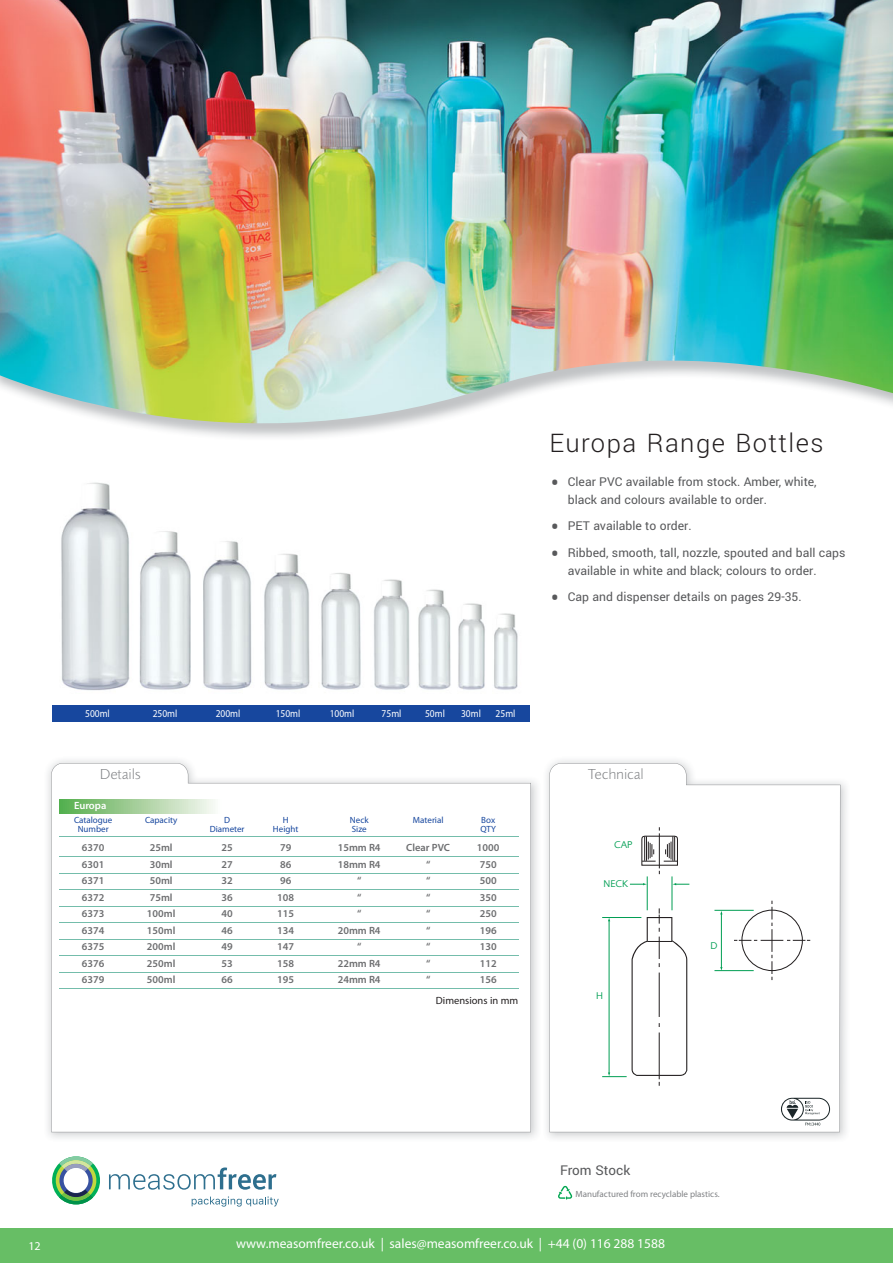
<style>
.page{position:relative;width:893px;height:1263px;background:#fff}
.page>*{position:absolute;margin:0;border:0;box-sizing:border-box;transform-origin:0 0}
.t1{font:300 28.5px "Yantramanav";letter-spacing:.05em;color:#231f20}
.t2{font:300 15px "Foundry Sans";color:#808285}
.t3{font:15px "Yantramanav";color:#58595b}
.t4{font:13.5px/18px "Yantramanav";color:#58595b}
.t5{font:13.5px "Myriad Pro";color:#fff}
.t6{font:12px "Myriad Pro";color:#fff}
.t7{font:600 10.5px "Myriad Pro";color:#6d6e70}
.t8{font:10.5px "Myriad Pro";color:#fff;scale:.9 1}
.t9{font:10.5px "Myriad Pro";color:#231f20}
.t10{font:600 10.5px "Myriad Pro";color:#fff}
.t11{font:10.2px "Foundry Sans";color:#009e53}
.t12{font:9px "Myriad Pro";color:#17479e}
.t13{font:9px "Myriad Pro";color:#808285}
.s1{font-size:27px}
</style>
<div class="page">
<img style="left:0;top:0;width:893px;height:425px">
<div style="left:0;top:1229px;width:893px;height:34px;background:#67be65"></div>
<svg style="left:109px;top:1167px;width:167px;height:23px"></svg>
<svg style="left:52px;top:1156px;width:48px;height:49px"></svg>
<svg style="left:192px;top:1196px;width:87px;height:10px"></svg>
<img style="left:546px;top:760px;width:301px;height:379px">
<svg style="left:549px;top:763px;width:291px;height:369px"></svg>
<svg style="left:51px;top:763px;width:480px;height:369px"></svg>
<div style="left:52px;top:705px;width:478px;height:17px;background:#17479e"></div>
<img style="left:61px;top:482px;width:457px;height:209px">
<svg style="left:59px;top:800px;width:459px;height:13px"></svg>
<hr style="left:59px;top:836px;width:459px;height:1px;background:#74bdab">
<hr style="left:59px;top:856px;width:459px;height:1px;background:#74bdab">
<hr style="left:59px;top:873px;width:459px;height:1px;background:#74bdab">
<hr style="left:59px;top:889px;width:459px;height:1px;background:#74bdab">
<hr style="left:59px;top:906px;width:459px;height:1px;background:#74bdab">
<hr style="left:59px;top:922px;width:459px;height:1px;background:#74bdab">
<hr style="left:59px;top:939px;width:459px;height:1px;background:#74bdab">
<hr style="left:59px;top:955px;width:459px;height:1px;background:#74bdab">
<hr style="left:59px;top:972px;width:459px;height:1px;background:#74bdab">
<hr style="left:59px;top:988px;width:459px;height:1px;background:#74bdab">
<svg style="left:781px;top:1098px;width:49px;height:27px"></svg>
<svg style="left:558px;top:1186px;width:14px;height:14px"></svg>
<h1 class="t1" style="left:549px;top:426px;width:276px">Europa Range Bottles</h1>
<p class="t4" style="left:568px;top:474px;width:250px;text-indent:-17px"><span class="s1">•</span> Clear PVC available from stock. Amber, white, black and colours available to order.</p>
<p class="t4" style="left:551px;top:518px;width:142px"><span class="s1">•</span> PET available to order.</p>
<p class="t4" style="left:568px;top:545px;width:279px;text-indent:-17px"><span class="s1">•</span> Ribbed, smooth, tall, nozzle, spouted and ball caps available in white and black; colours to order.</p>
<p class="t4" style="left:551px;top:589px;width:252px"><span class="s1">•</span> Cap and dispenser details on pages 29-35.</p>
<p class="t8" style="left:85px;top:710px;width:29px">500ml</p>
<p class="t8" style="left:153px;top:710px;width:29px">250ml</p>
<p class="t8" style="left:216px;top:710px;width:29px">200ml</p>
<p class="t8" style="left:276px;top:710px;width:29px">150ml</p>
<p class="t8" style="left:330px;top:710px;width:29px">100ml</p>
<p class="t8" style="left:382px;top:710px;width:24px">75ml</p>
<p class="t8" style="left:425px;top:710px;width:24px">50ml</p>
<p class="t8" style="left:461px;top:710px;width:24px">30ml</p>
<p class="t8" style="left:496px;top:710px;width:24px">25ml</p>
<p class="t2" style="left:100px;top:765px;width:43px">Details</p>
<p class="t2" style="left:588px;top:765px;width:57px">Technical</p>
<p class="t10" style="left:74px;top:800px;width:34px">Europa</p>
<p class="t12" style="left:74px;top:816px;width:40px">Catalogue</p>
<p class="t12" style="left:145px;top:816px;width:34px">Capacity</p>
<p class="t12" style="left:224px;top:816px;width:7px">D</p>
<p class="t12" style="left:283px;top:816px;width:7px">H</p>
<p class="t12" style="left:350px;top:816px;width:20px">Neck</p>
<p class="t12" style="left:413px;top:816px;width:32px">Material</p>
<p class="t12" style="left:481px;top:816px;width:15px">Box</p>
<p class="t12" style="left:78px;top:825px;width:32px">Number</p>
<p class="t12" style="left:210px;top:825px;width:36px">Diameter</p>
<p class="t12" style="left:273px;top:825px;width:27px">Height</p>
<p class="t12" style="left:352px;top:825px;width:16px">Size</p>
<p class="t12" style="left:480px;top:825px;width:17px">QTY</p>
<p class="t7" style="left:82px;top:841px;width:24px">6370</p>
<p class="t7" style="left:150px;top:841px;width:24px">25ml</p>
<p class="t7" style="left:222px;top:841px;width:13px">25</p>
<p class="t7" style="left:280px;top:841px;width:13px">79</p>
<p class="t7" style="left:338px;top:841px;width:44px">15mm R4</p>
<p class="t7" style="left:406px;top:841px;width:45px">Clear PVC</p>
<p class="t7" style="left:477px;top:841px;width:24px">1000</p>
<p class="t7" style="left:82px;top:858px;width:24px">6301</p>
<p class="t7" style="left:150px;top:858px;width:24px">30ml</p>
<p class="t7" style="left:222px;top:858px;width:13px">27</p>
<p class="t7" style="left:280px;top:858px;width:13px">86</p>
<p class="t7" style="left:338px;top:858px;width:44px">18mm R4</p>
<p class="t7" style="left:426px;top:858px;width:6px">“</p>
<p class="t7" style="left:480px;top:858px;width:18px">750</p>
<p class="t7" style="left:82px;top:874px;width:24px">6371</p>
<p class="t7" style="left:150px;top:874px;width:24px">50ml</p>
<p class="t7" style="left:222px;top:874px;width:13px">32</p>
<p class="t7" style="left:280px;top:874px;width:13px">96</p>
<p class="t7" style="left:357px;top:874px;width:6px">“</p>
<p class="t7" style="left:426px;top:874px;width:6px">“</p>
<p class="t7" style="left:480px;top:874px;width:18px">500</p>
<p class="t7" style="left:82px;top:891px;width:24px">6372</p>
<p class="t7" style="left:150px;top:891px;width:24px">75ml</p>
<p class="t7" style="left:222px;top:891px;width:13px">36</p>
<p class="t7" style="left:277px;top:891px;width:18px">108</p>
<p class="t7" style="left:357px;top:891px;width:6px">“</p>
<p class="t7" style="left:426px;top:891px;width:6px">“</p>
<p class="t7" style="left:480px;top:891px;width:18px">350</p>
<p class="t7" style="left:82px;top:907px;width:24px">6373</p>
<p class="t7" style="left:147px;top:907px;width:30px">100ml</p>
<p class="t7" style="left:222px;top:907px;width:13px">40</p>
<p class="t7" style="left:277px;top:907px;width:18px">115</p>
<p class="t7" style="left:357px;top:907px;width:6px">“</p>
<p class="t7" style="left:426px;top:907px;width:6px">“</p>
<p class="t7" style="left:480px;top:907px;width:18px">250</p>
<p class="t7" style="left:82px;top:924px;width:24px">6374</p>
<p class="t7" style="left:147px;top:924px;width:30px">150ml</p>
<p class="t7" style="left:222px;top:924px;width:13px">46</p>
<p class="t7" style="left:277px;top:924px;width:18px">134</p>
<p class="t7" style="left:338px;top:924px;width:44px">20mm R4</p>
<p class="t7" style="left:426px;top:924px;width:6px">“</p>
<p class="t7" style="left:480px;top:924px;width:18px">196</p>
<p class="t7" style="left:82px;top:940px;width:24px">6375</p>
<p class="t7" style="left:147px;top:940px;width:30px">200ml</p>
<p class="t7" style="left:222px;top:940px;width:13px">49</p>
<p class="t7" style="left:277px;top:940px;width:18px">147</p>
<p class="t7" style="left:357px;top:940px;width:6px">“</p>
<p class="t7" style="left:426px;top:940px;width:6px">“</p>
<p class="t7" style="left:480px;top:940px;width:18px">130</p>
<p class="t7" style="left:82px;top:957px;width:24px">6376</p>
<p class="t7" style="left:147px;top:957px;width:30px">250ml</p>
<p class="t7" style="left:222px;top:957px;width:13px">53</p>
<p class="t7" style="left:277px;top:957px;width:18px">158</p>
<p class="t7" style="left:338px;top:957px;width:44px">22mm R4</p>
<p class="t7" style="left:426px;top:957px;width:6px">“</p>
<p class="t7" style="left:480px;top:957px;width:18px">112</p>
<p class="t7" style="left:82px;top:973px;width:24px">6379</p>
<p class="t7" style="left:147px;top:973px;width:30px">500ml</p>
<p class="t7" style="left:222px;top:973px;width:13px">66</p>
<p class="t7" style="left:277px;top:973px;width:18px">195</p>
<p class="t7" style="left:338px;top:973px;width:44px">24mm R4</p>
<p class="t7" style="left:426px;top:973px;width:6px">“</p>
<p class="t7" style="left:480px;top:973px;width:18px">156</p>
<p class="t9" style="left:436px;top:997px;width:84px">Dimensions in mm</p>
<p class="t11" style="left:614px;top:841px;width:20px">CAP</p>
<p class="t11" style="left:603px;top:880px;width:26px">NECK</p>
<p class="t11" style="left:596px;top:992px;width:8px">H</p>
<p class="t11" style="left:710px;top:942px;width:9px">D</p>
<p class="t6" style="left:28px;top:1241px;width:14px">12</p>
<p class="t3" style="left:560px;top:1165px;width:72px">From Stock</p>
<p class="t13" style="left:575px;top:1191px;width:146px">Manufactured from recyclable plastics.</p>
<p class="t5" style="left:236px;top:1239px;width:430px">www.measomfreer.co.uk | sales@measomfreer.co.uk | +44 (0) 116 288 1588</p>
</div>
